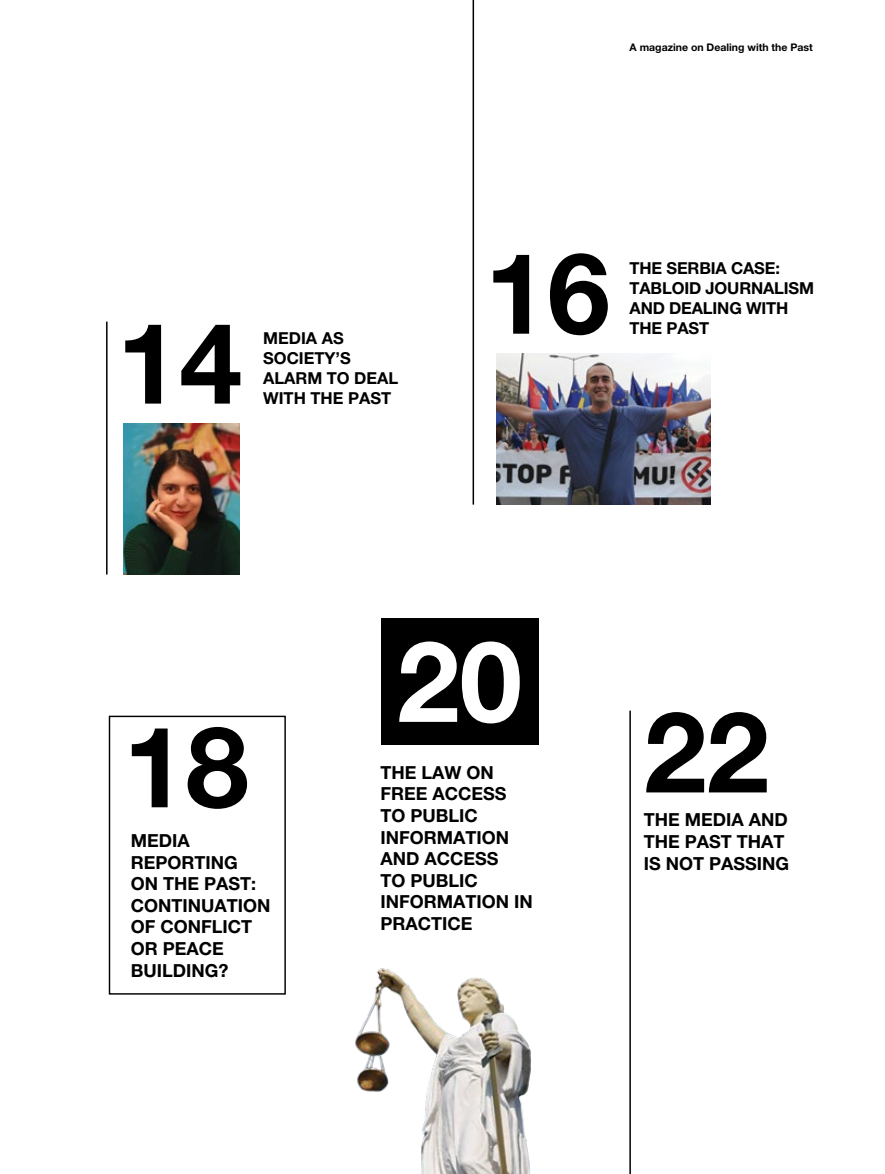
<style>
.page{position:relative;width:885px;height:1174px;background:#fff}
.page>*{position:absolute;margin:0;border:0;box-sizing:border-box;transform-origin:0 0}
.t1{font:700 112.5px "Helvetica Neue LT Pro";color:#000}
.t2{font:700 112.5px "Helvetica Neue LT Pro";color:#fff}
.t3{font:700 18px/21.6px "Helvetica Neue LT Pro";color:#000}
.t4{font:700 16.5px/19.8px "Helvetica Neue LT Pro";letter-spacing:-.01em;color:#000}
.t5{font:700 10.5px "Helvetica Neue LT Pro";color:#000}
</style>
<div class="page">
<div style="left:109px;top:715px;width:177px;height:279px;border:1px solid #000"></div>
<div style="left:381px;top:618px;width:157px;height:127px;background:#000"></div>
<img style="left:496px;top:354px;width:214px;height:150px">
<img style="left:355px;top:968px;width:176px;height:206px">
<img style="left:123px;top:423px;width:117px;height:151px">
<hr style="left:106px;top:321px;width:1px;height:253px;background:#000">
<hr style="left:472px;top:0;width:2px;height:504px;background:#000">
<hr style="left:629px;top:710px;width:1px;height:464px;background:#000">
<h1 class="t1" style="left:117px;top:294px;width:127px">14</h1>
<p class="t4" style="left:263px;top:328px;width:136px">MEDIA AS<br>SOCIETY’S<br>ALARM TO DEAL<br>WITH THE PAST</p>
<p class="t5" style="left:629px;top:41px;width:185px">A magazine on Dealing with the Past</p>
<h1 class="t1" style="left:485px;top:224px;width:127px">16</h1>
<p class="t4" style="left:629px;top:258px;width:186px">THE SERBIA CASE:<br>TABLOID JOURNALISM<br>AND DEALING WITH</p>
<p class="t4" style="left:629px;top:317px;width:81px">THE PAST</p>
<h1 class="t1" style="left:123px;top:697px;width:127px">18</h1>
<p class="t3" style="left:131px;top:829px;width:141px">MEDIA<br>REPORTING<br>ON THE PAST:<br>CONTINUATION<br>OF CONFLICT<br>OR PEACE<br>BUILDING?</p>
<h1 class="t2" style="left:397px;top:612px;width:127px">20</h1>
<p class="t3" style="left:380px;top:761px;width:154px">THE LAW ON<br>FREE ACCESS<br>TO PUBLIC<br>INFORMATION<br>AND ACCESS<br>TO PUBLIC<br>INFORMATION IN<br>PRACTICE</p>
<h1 class="t1" style="left:643px;top:682px;width:127px">22</h1>
<p class="t3" style="left:643px;top:809px;width:147px">THE MEDIA AND<br>THE PAST THAT<br>IS NOT PASSING</p>
</div>
